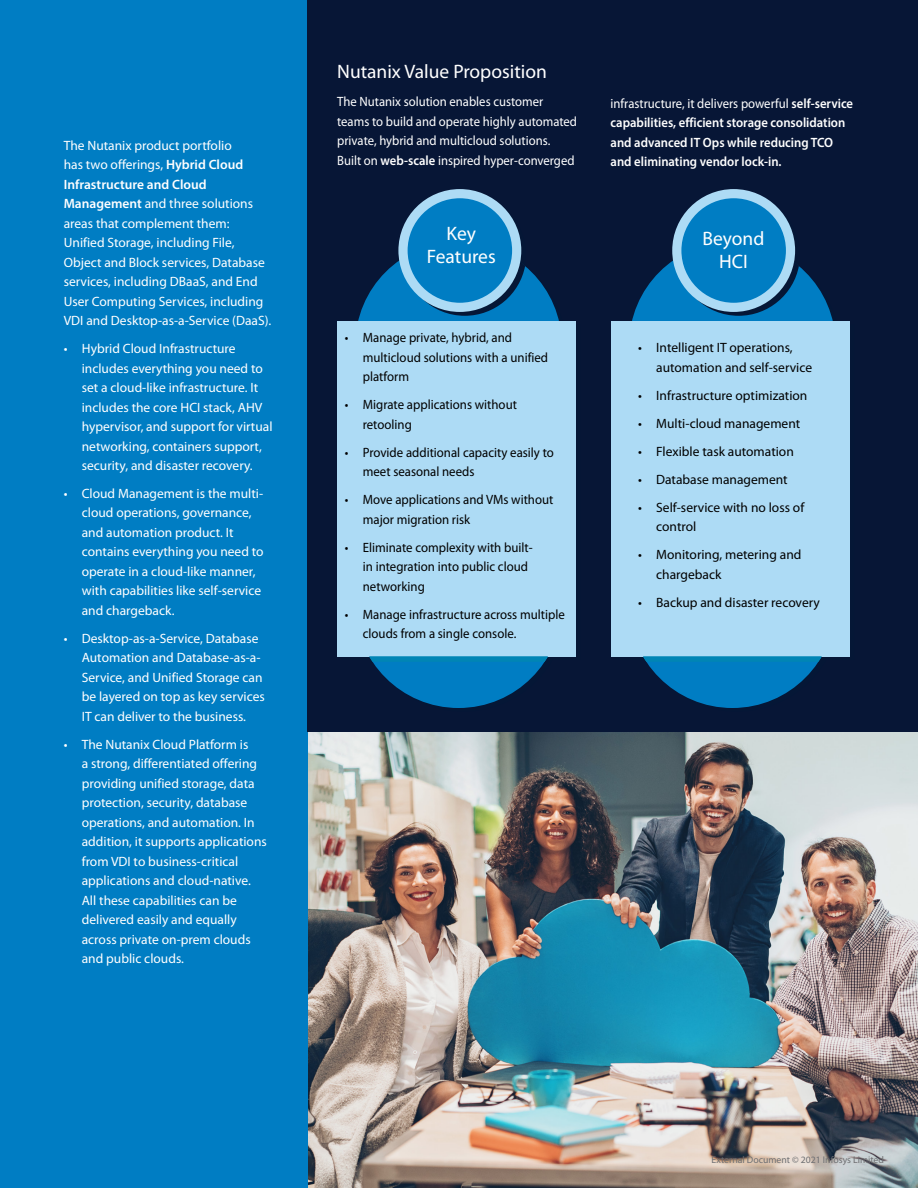
<style>
.page{position:relative;width:918px;height:1188px;background:#fff}
.page>*{position:absolute;margin:0;border:0;box-sizing:border-box;transform-origin:0 0}
.t1{font:19.5px/23.4px "Myriad Pro";color:#fff;text-align:center}
.t2{font:13.5px/19.5px "Myriad Pro";color:#fff}
.t3{font:13.5px/19.5px "Myriad Pro";color:#000;scale:.95 1}
.t4{font:13.5px/19.5px "Myriad Pro";color:#000}
.t5{font:600 13.5px/19.5px "Myriad Pro";color:#fff;scale:.94 1}
.t6{font:13.5px/19.5px "Myriad Pro";color:#fff;scale:.94 1}
.t7{font:9.75px "Myriad Pro";color:#6d6e71}
.s1{font-weight:600}
.s2{font-weight:400}
</style>
<div class="page">
<img style="left:307px;top:731px;width:611px;height:457px">
<div style="left:0;top:0;width:307px;height:1188px;background:#007dc3"></div>
<div style="left:307px;top:0;width:611px;height:731px;background:#071636"></div>
<div style="left:337px;top:321px;width:239px;height:335px;background:#addbf5"></div>
<svg style="left:355px;top:656px;width:207px;height:52px"></svg>
<svg style="left:358px;top:242px;width:201px;height:79px"></svg>
<div style="left:398px;top:189px;width:123px;height:123px;background:#addbf5;border-radius:50%"></div>
<div style="left:408px;top:198px;width:104px;height:105px;background:#007dc3;border-radius:50%"></div>
<div style="left:611px;top:321px;width:239px;height:335px;background:#addbf5"></div>
<svg style="left:629px;top:656px;width:207px;height:52px"></svg>
<svg style="left:632px;top:242px;width:201px;height:79px"></svg>
<div style="left:672px;top:189px;width:123px;height:123px;background:#addbf5;border-radius:50%"></div>
<div style="left:681px;top:198px;width:105px;height:105px;background:#007dc3;border-radius:50%"></div>
<p class="t2" style="left:64px;top:135px;width:209px">The Nutanix product portfolio<br>has two offerings, <span class="s1">Hybrid Cloud Infrastructure and Cloud Management</span> and three solutions areas that complement them:<br>Unified Storage, including File, Object and Block services, Database services, including DBaaS, and End User Computing Services, including VDI and Desktop-as-a-Service (DaaS).</p>
<p class="t2" style="left:82px;top:339px;width:192px;text-indent:-18px">• Hybrid Cloud Infrastructure includes everything you need to set a cloud-like infrastructure. It includes the core HCI stack, AHV hypervisor, and support for virtual networking, containers support, security, and disaster recovery.</p>
<p class="t2" style="left:82px;top:484px;width:183px;text-indent:-18px">• Cloud Management is the multi&shy;cloud operations, governance, and automation product. It contains everything you need to operate in a cloud-like manner, with capabilities like self-service and chargeback.</p>
<p class="t2" style="left:82px;top:628px;width:185px;text-indent:-18px">• Desktop-as-a-Service, Database<br>Automation and Database-as-a-<br>Service, and Unified Storage can be layered on top as key services<br>IT can deliver to the business.</p>
<p class="t2" style="left:82px;top:734px;width:187px;text-indent:-18px">• The Nutanix Cloud Platform is<br>a strong, differentiated offering providing unified storage, data protection, security, database operations, and automation. In addition, it supports applications from VDI to business-critical applications and cloud-native.<br>All these capabilities can be delivered easily and equally across private on-prem clouds and public clouds.</p>
<h1 class="t1" style="left:337px;top:60px;width:211px">Nutanix Value Proposition</h1>
<p class="t6" style="left:337px;top:92px;width:257px">The Nutanix solution enables customer teams to build and operate highly automated private, hybrid and multicloud solutions.<br>Built on <span class="s1">web-scale</span> inspired hyper-converged</p>
<p class="t5" style="left:611px;top:93px;width:260px"><span class="s2">infrastructure, it delivers powerful</span> self-service capabilities, efficient storage consolidation and advanced IT Ops while reducing TCO and eliminating vendor lock-in.</p>
<h1 class="t1" style="left:427px;top:221px;width:70px">Key<br>Features</h1>
<p class="t3" style="left:363px;top:328px;width:197px;text-indent:-18px">• Manage private, hybrid, and multicloud solutions with a unified platform</p>
<p class="t3" style="left:363px;top:395px;width:164px;text-indent:-18px">• Migrate applications without retooling</p>
<p class="t3" style="left:363px;top:442px;width:203px;text-indent:-18px">• Provide additional capacity easily to meet seasonal needs</p>
<p class="t3" style="left:363px;top:490px;width:202px;text-indent:-18px">• Move applications and VMs without major migration risk</p>
<p class="t3" style="left:363px;top:537px;width:180px;text-indent:-18px">• Eliminate complexity with built&shy;in integration into public cloud networking</p>
<p class="t3" style="left:363px;top:604px;width:214px;text-indent:-18px">• Manage infrastructure across multiple clouds from a single console.</p>
<h1 class="t1" style="left:702px;top:226px;width:63px">Beyond<br>HCI</h1>
<p class="t4" style="left:656px;top:338px;width:157px;text-indent:-18px">• Intelligent IT operations, automation and self-service</p>
<p class="t4" style="left:638px;top:385px;width:171px">• Infrastructure optimization</p>
<p class="t4" style="left:638px;top:413px;width:164px">• Multi-cloud management</p>
<p class="t4" style="left:638px;top:441px;width:157px">• Flexible task automation</p>
<p class="t4" style="left:638px;top:469px;width:151px">• Database management</p>
<p class="t4" style="left:656px;top:497px;width:150px;text-indent:-18px">• Self-service with no loss of control</p>
<p class="t4" style="left:656px;top:545px;width:147px;text-indent:-18px">• Monitoring, metering and chargeback</p>
<p class="t4" style="left:638px;top:592px;width:183px">• Backup and disaster recovery</p>
<p class="t7" style="left:712px;top:1154px;width:174px">External Document © 2021 Infosys Limited</p>
</div>
